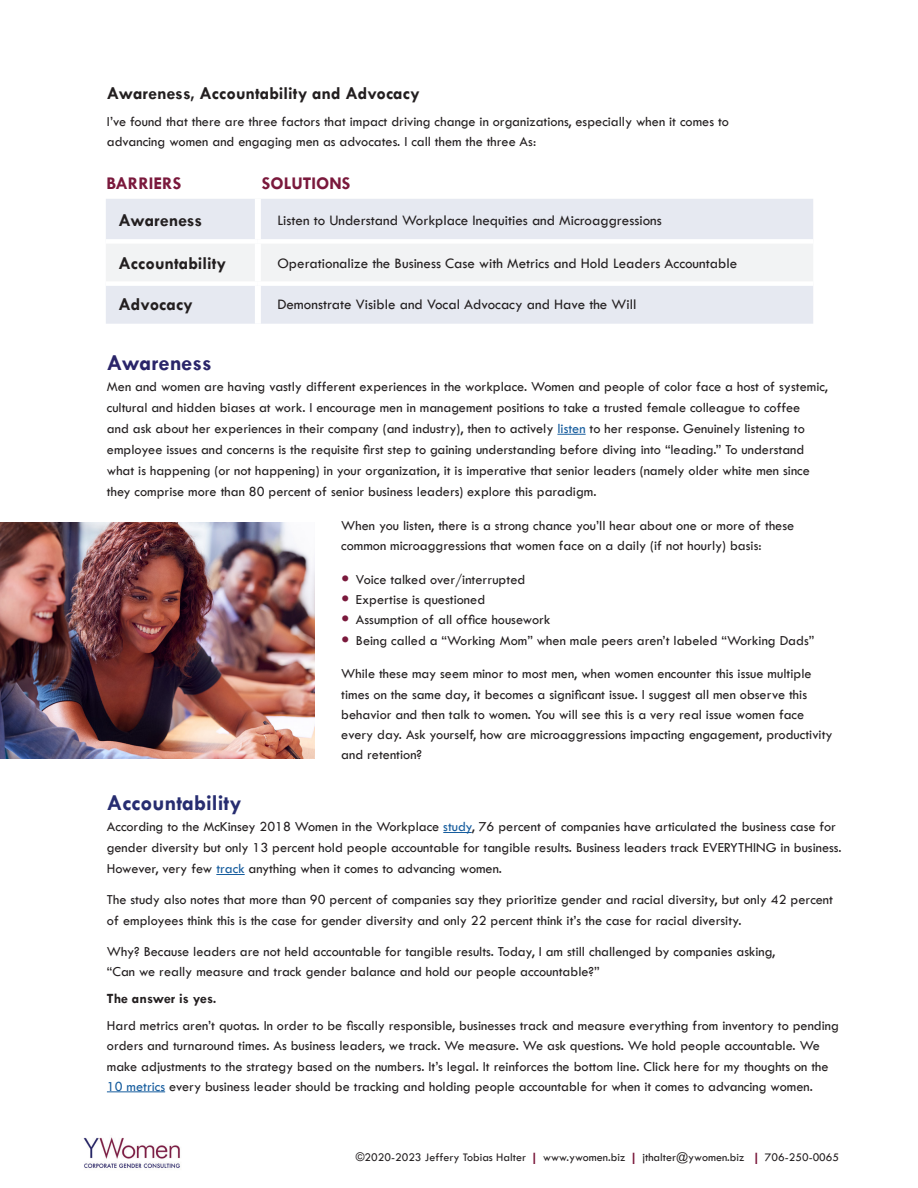
<style>
.page{position:relative;width:918px;height:1188px;background:#fff}
.page>*{position:absolute;margin:0;border:0;box-sizing:border-box;transform-origin:0 0}
.Blue_subhead{font:700 22.5px "Tw Cen";color:#272d70}
.Blue_subhead-2{font:700 22.5px "Tw Cen";color:#2a2569}
.Body_text{font:700 18px "Tw Cen";color:#231f20}
.Chart-text_Lf_column{font:700 18px "Tw Cen";color:#231f20}
.t1{font:700 18px "Tw Cen";color:#7a193c}
.Chart-text_Rt__colum{font:15px "Tw Cen";color:#231f20}
.Body_text-2{font:14.25px/20.2px "Tw Cen";color:#231f20}
.Blue_subhead-3{font:14.25px/21px "Tw Cen";color:#231f20}
.Body_text-3{font:700 14.25px "Tw Cen";color:#231f20}
.t2{font:12px "Tw Cen";color:#231f20}
.s1{color:#175d9e}
.s2{font-size:24px;color:#7a193c}
.s3{font-size:18px;color:#7a193c}
</style>
<div class="page">
<img style="left:83px;top:1137px;width:97px;height:31px">
<svg style="left:557px;top:434px;width:29px;height:1px"></svg>
<svg style="left:443px;top:832px;width:29px;height:1px"></svg>
<svg style="left:216px;top:874px;width:29px;height:1px"></svg>
<hr style="left:107px;top:1091px;width:58px;height:1px;background:#175d9e">
<div style="left:106px;top:199px;width:707px;height:125px;background:#e6e9f1"></div>
<div style="left:106px;top:244px;width:707px;height:37px;background:#f2f3f4"></div>
<div style="left:255px;top:199px;width:6px;height:40px;background:#fff"></div>
<div style="left:255px;top:244px;width:6px;height:37px;background:#fff"></div>
<div style="left:255px;top:286px;width:6px;height:38px;background:#fff"></div>
<div style="left:106px;top:239px;width:152px;height:5px;background:#fff"></div>
<div style="left:258px;top:239px;width:555px;height:5px;background:#fff"></div>
<div style="left:106px;top:281px;width:152px;height:5px;background:#fff"></div>
<div style="left:258px;top:281px;width:555px;height:5px;background:#fff"></div>
<img style="left:0;top:522px;width:314px;height:237px">
<p class="Body_text" style="left:107px;top:82px;width:314px">Awareness, Accountability and Advocacy</p>
<p class="Body_text-2" style="left:107px;top:111px;width:624px">I’ve found that there are three factors that impact driving change in organizations, especially when it comes to advancing women and engaging men as advocates. I call them the three As:</p>
<p class="t1" style="left:106px;top:172px;width:76px">BARRIERS</p>
<p class="t1" style="left:262px;top:172px;width:90px">SOLUTIONS</p>
<p class="Chart-text_Lf_column" style="left:119px;top:210px;width:85px">Awareness</p>
<p class="Chart-text_Rt__colum" style="left:277px;top:212px;width:386px">Listen to Understand Workplace Inequities and Microaggressions</p>
<p class="Chart-text_Lf_column" style="left:119px;top:252px;width:109px">Accountability</p>
<p class="Chart-text_Rt__colum" style="left:277px;top:254px;width:461px">Operationalize the Business Case with Metrics and Hold Leaders Accountable</p>
<p class="Chart-text_Lf_column" style="left:119px;top:293px;width:76px">Advocacy</p>
<p class="Chart-text_Rt__colum" style="left:277px;top:295px;width:361px">Demonstrate Visible and Vocal Advocacy and Have the Will</p>
<p class="Blue_subhead-2" style="left:107px;top:350px;width:106px">Awareness</p>
<p class="Blue_subhead-3" style="left:107px;top:376px;width:723px">Men and women are having vastly different experiences in the workplace. Women and people of color face a host of systemic, cultural and hidden biases at work. I encourage men in management positions to take a trusted female colleague to coffee<br>and ask about her experiences in their company (and industry), then to actively <span class="s1">listen</span> to her response. Genuinely listening to employee issues and concerns is the requisite first step to gaining understanding before diving into “leading.” To understand what is happening (or not happening) in your organization, it is imperative that senior leaders (namely older white men since they comprise more than 80 percent of senior business leaders) explore this paradigm.</p>
<p class="Body_text-2" style="left:341px;top:515px;width:454px">When you listen, there is a strong chance you’ll hear about one or more of these common microaggressions that women face on a daily (if not hourly) basis:</p>
<p class="Body_text-2" style="left:341px;top:569px;width:186px"><span class="s2">•</span> Voice talked over/interrupted</p>
<p class="Body_text-2" style="left:341px;top:590px;width:145px"><span class="s2">•</span> Expertise is questioned</p>
<p class="Body_text-2" style="left:341px;top:610px;width:211px"><span class="s2">•</span> Assumption of all office housework</p>
<p class="Body_text-2" style="left:341px;top:630px;width:475px"><span class="s2">•</span> Being called a “Working Mom” when male peers aren’t labeled “Working Dads”</p>
<p class="Body_text-2" style="left:341px;top:664px;width:493px">While these may seem minor to most men, when women encounter this issue multiple times on the same day, it becomes a significant issue. I suggest all men observe this behavior and then talk to women. You will see this is a very real issue women face every day. Ask yourself, how are microaggressions impacting engagement, productivity and retention?</p>
<p class="Blue_subhead" style="left:107px;top:790px;width:136px">Accountability</p>
<p class="Blue_subhead-3" style="left:107px;top:816px;width:736px">According to the McKinsey 2018 Women in the Workplace <span class="s1">study</span>, 76 percent of companies have articulated the business case for gender diversity but only 13 percent hold people accountable for tangible results. Business leaders track EVERYTHING in business.<br>However, very few <span class="s1">track</span> anything when it comes to advancing women.</p>
<p class="Body_text-2" style="left:107px;top:890px;width:728px">The study also notes that more than 90 percent of companies say they prioritize gender and racial diversity, but only 42 percent of employees think this is the case for gender diversity and only 22 percent think it’s the case for racial diversity.</p>
<p class="Body_text-2" style="left:107px;top:941px;width:670px">Why? Because leaders are not held accountable for tangible results. Today, I am still challenged by companies asking, “Can we really measure and track gender balance and hold our people accountable?”</p>
<p class="Body_text-3" style="left:107px;top:990px;width:111px">The answer is yes.</p>
<p class="Body_text-2" style="left:107px;top:1015px;width:734px">Hard metrics aren’t quotas. In order to be fiscally responsible, businesses track and measure everything from inventory to pending orders and turnaround times. As business leaders, we track. We measure. We ask questions. We hold people accountable. We make adjustments to the strategy based on the numbers. It’s legal. It reinforces the bottom line. Click here for my thoughts on the <span class="s1">10 metrics</span> every business leader should be tracking and holding people accountable for when it comes to advancing women.</p>
<p class="t2" style="left:356px;top:1150px;width:485px">©2020-2023 Jeffery Tobias Halter <span class="s3">I</span> www.ywomen.biz <span class="s3">I</span> jthalter@ywomen.biz <span class="s3">I</span> 706-250-0065</p>
</div>
